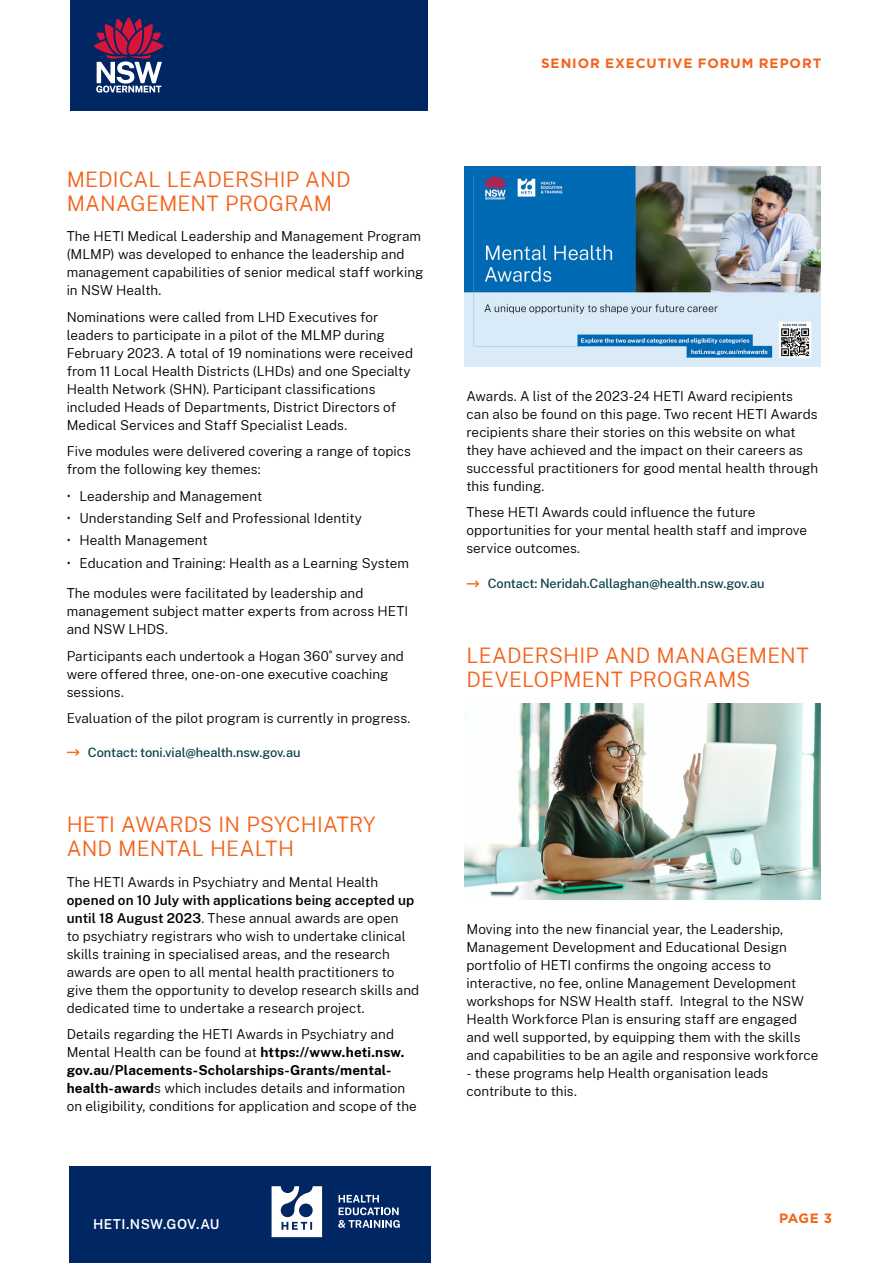
<style>
.page{position:relative;width:893px;height:1263px;background:#fff}
.page>*{position:absolute;margin:0;border:0;box-sizing:border-box;transform-origin:0 0}
.t1{font:300 21px/24px "Public Sans";letter-spacing:.01em;color:#f3631b}
.t2{font:300 13.5px/18px "Public Sans";letter-spacing:.005em;color:#000}
.t3{font:700 13.5px "Gotham";letter-spacing:.065em;color:#f3631b}
.t4{font:600 13.5px "Public Sans";letter-spacing:.025em;color:#fff}
.t5{font:500 12.75px "Public Sans";letter-spacing:-.01em;color:#0b3f47}
.s1{color:#002664}
.s2{font-weight:600}
.s3{font-weight:700}
</style>
<div class="page">
<div style="left:70px;top:0;width:357px;height:111px;background:#002664"></div>
<div style="left:70px;top:1166px;width:361px;height:97px;background:#002664"></div>
<svg style="left:94px;top:18px;width:69px;height:75px"></svg>
<svg style="left:338px;top:1195px;width:62px;height:33px"></svg>
<svg style="left:272px;top:1186px;width:50px;height:51px"></svg>
<svg style="left:67px;top:749px;width:13px;height:7px"></svg>
<svg style="left:467px;top:580px;width:13px;height:8px"></svg>
<img style="left:464px;top:166px;width:356px;height:200px">
<img style="left:464px;top:704px;width:356px;height:195px">
<h1 class="t1" style="left:67px;top:166px;width:285px">MEDICAL LEADERSHIP AND<br>MANAGEMENT PROGRAM</h1>
<p class="t2" style="left:67px;top:227px;width:358px">The HETI Medical Leadership and Management Program (MLMP) was developed to enhance the leadership and management capabilities of senior medical staff working in NSW Health.</p>
<p class="t2" style="left:67px;top:307px;width:348px">Nominations were called from LHD Executives for leaders to participate in a pilot of the MLMP during February 2023. A total of 19 nominations were received from 11 Local Health Districts (LHDs) and one Specialty Health Network (SHN). Participant classifications included Heads of Departments, District Directors of Medical Services and Staff Specialist Leads.</p>
<p class="t2" style="left:67px;top:442px;width:346px">Five modules were delivered covering a range of topics from the following key themes:</p>
<p class="t2" style="left:67px;top:486px;width:197px"><span class="s1">•</span> Leadership and Management</p>
<p class="t2" style="left:67px;top:508px;width:297px"><span class="s1">•</span> Understanding Self and Professional Identity</p>
<p class="t2" style="left:67px;top:531px;width:142px"><span class="s1">•</span> Health Management</p>
<p class="t2" style="left:67px;top:553px;width:344px"><span class="s1">•</span> Education and Training: Health as a Learning System</p>
<p class="t2" style="left:67px;top:584px;width:343px">The modules were facilitated by leadership and management subject matter experts from across HETI and NSW LHDS.</p>
<p class="t2" style="left:67px;top:646px;width:339px">Participants each undertook a Hogan 360˚ survey and were offered three, one-on-one executive coaching sessions.</p>
<p class="t2" style="left:67px;top:709px;width:345px">Evaluation of the pilot program is currently in progress.</p>
<p class="t5" style="left:88px;top:743px;width:214px">Contact: toni.vial@health.nsw.gov.au</p>
<h1 class="t1" style="left:67px;top:811px;width:310px">HETI AWARDS IN PSYCHIATRY<br>AND MENTAL HEALTH</h1>
<p class="t2" style="left:67px;top:872px;width:313px">The HETI Awards in Psychiatry and Mental Health</p>
<p class="t2" style="left:67px;top:890px;width:354px"><span class="s2">opened on 10 July with applications being accepted up until 18 August 2023</span>. These annual awards are open<br>to psychiatry registrars who wish to undertake clinical skills training in specialised areas, and the research awards are open to all mental health practitioners to give them the opportunity to develop research skills and dedicated time to undertake a research project.</p>
<p class="t2" style="left:67px;top:1025px;width:352px">Details regarding the HETI Awards in Psychiatry and Mental Health can be found at <span class="s3">https://www.heti.nsw. gov.au/Placements-Scholarships-Grants/mental&shy;health-award</span>s which includes details and information on eligibility, conditions for application and scope of the</p>
<p class="t4" style="left:93px;top:1215px;width:128px">HETI.NSW.GOV.AU</p>
<p class="t3" style="left:541px;top:54px;width:282px">SENIOR EXECUTIVE FORUM REPORT</p>
<p class="t2" style="left:466px;top:386px;width:353px">Awards. A list of the 2023-24 HETI Award recipients can also be found on this page. Two recent HETI Awards recipients share their stories on this website on what they have achieved and the impact on their careers as successful practitioners for good mental health through this funding.</p>
<p class="t2" style="left:466px;top:503px;width:342px">These HETI Awards could influence the future opportunities for your mental health staff and improve service outcomes.</p>
<p class="t5" style="left:488px;top:575px;width:278px">Contact: Neridah.Callaghan@health.nsw.gov.au</p>
<h1 class="t1" style="left:466px;top:643px;width:344px">LEADERSHIP AND MANAGEMENT<br>DEVELOPMENT PROGRAMS</h1>
<p class="t2" style="left:466px;top:920px;width:354px">Moving into the new financial year, the Leadership, Management Development and Educational Design portfolio of HETI confirms the ongoing access to interactive, no fee, online Management Development workshops for NSW Health staff. Integral to the NSW Health Workforce Plan is ensuring staff are engaged and well supported, by equipping them with the skills and capabilities to be an agile and responsive workforce</p>
<p class="t2" style="left:466px;top:1063px;width:303px">- these programs help Health organisation leads contribute to this.</p>
<p class="t3" style="left:779px;top:1209px;width:54px">PAGE 3</p>
</div>
